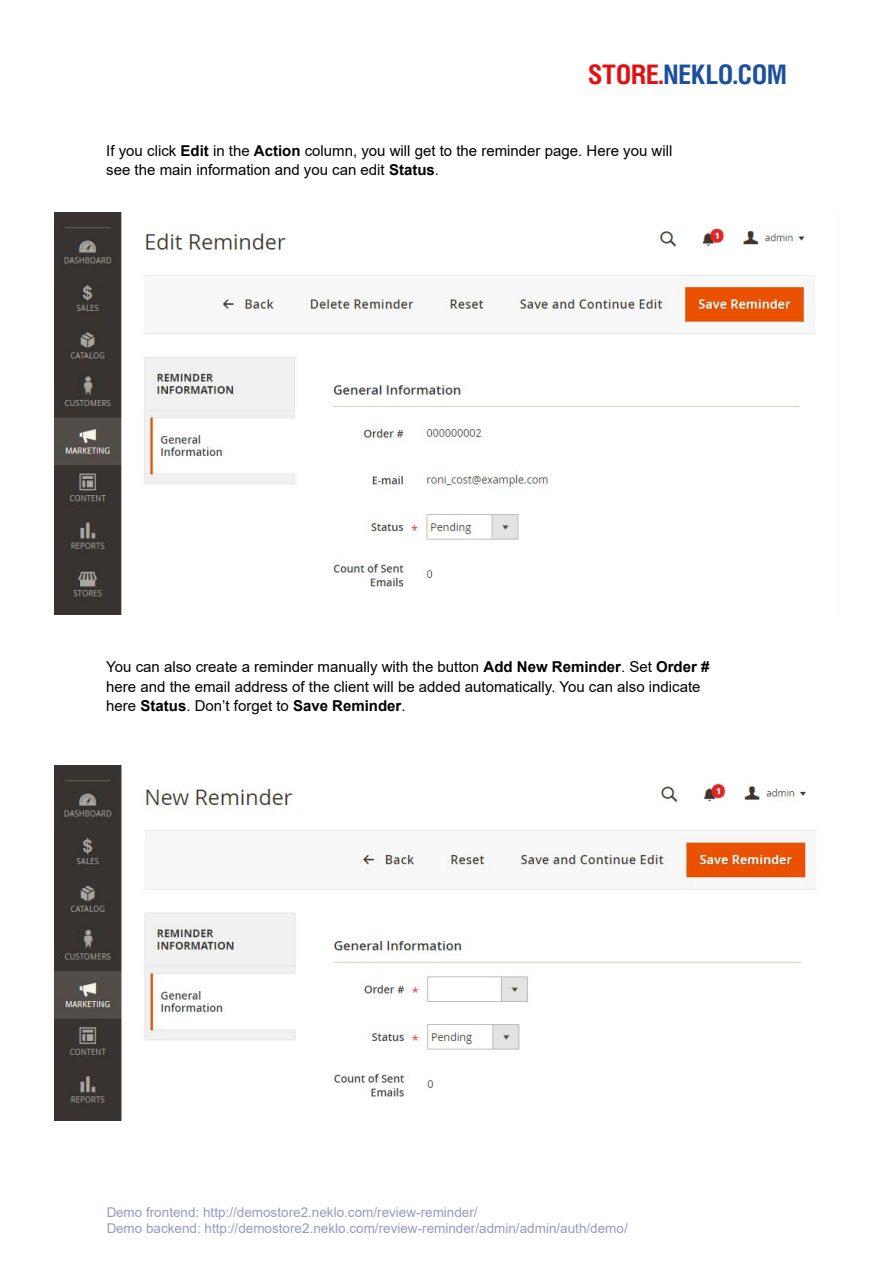
<style>
.page{position:relative;width:893px;height:1263px;background:#fff}
.page>*{position:absolute;margin:0;border:0;box-sizing:border-box;transform-origin:0 0}
.t1{font:27px "War Helios Cond C Bold";color:#1c4f9e}
.t2{font:15px/19.5px "Arial";color:#000}
.t3{font:13.5px/16.5px "Arial";color:#283583}
.s1{color:#e30f13}
.s2{font-weight:700}
</style>
<div class="page">
<img style="left:54px;top:213px;width:762px;height:401px">
<img style="left:54px;top:765px;width:763px;height:355px">
<h1 class="t1" style="left:588px;top:57px;width:200px"><span class="s1">STORE.</span>NEKLO.COM</h1>
<p class="t2" style="left:106px;top:140px;width:568px">If you click <span class="s2">Edit</span> in the <span class="s2">Action</span> column, you will get to the reminder page. Here you will see the main information and you can edit <span class="s2">Status</span>.</p>
<p class="t2" style="left:106px;top:657px;width:605px">You can also create a reminder manually with the button <span class="s2">Add New Reminder</span>. Set <span class="s2">Order # </span>here and the email address of the client will be added automatically. You can also indicate here <span class="s2">Status</span>. Don’t forget to <span class="s2">Save Reminder</span>.</p>
<p class="t3" style="left:106px;top:1204px;width:523px">Demo frontend: http://demostore2.neklo.com/review-reminder/<br>Demo backend: http://demostore2.neklo.com/review-reminder/admin/admin/auth/demo/</p>
</div>
